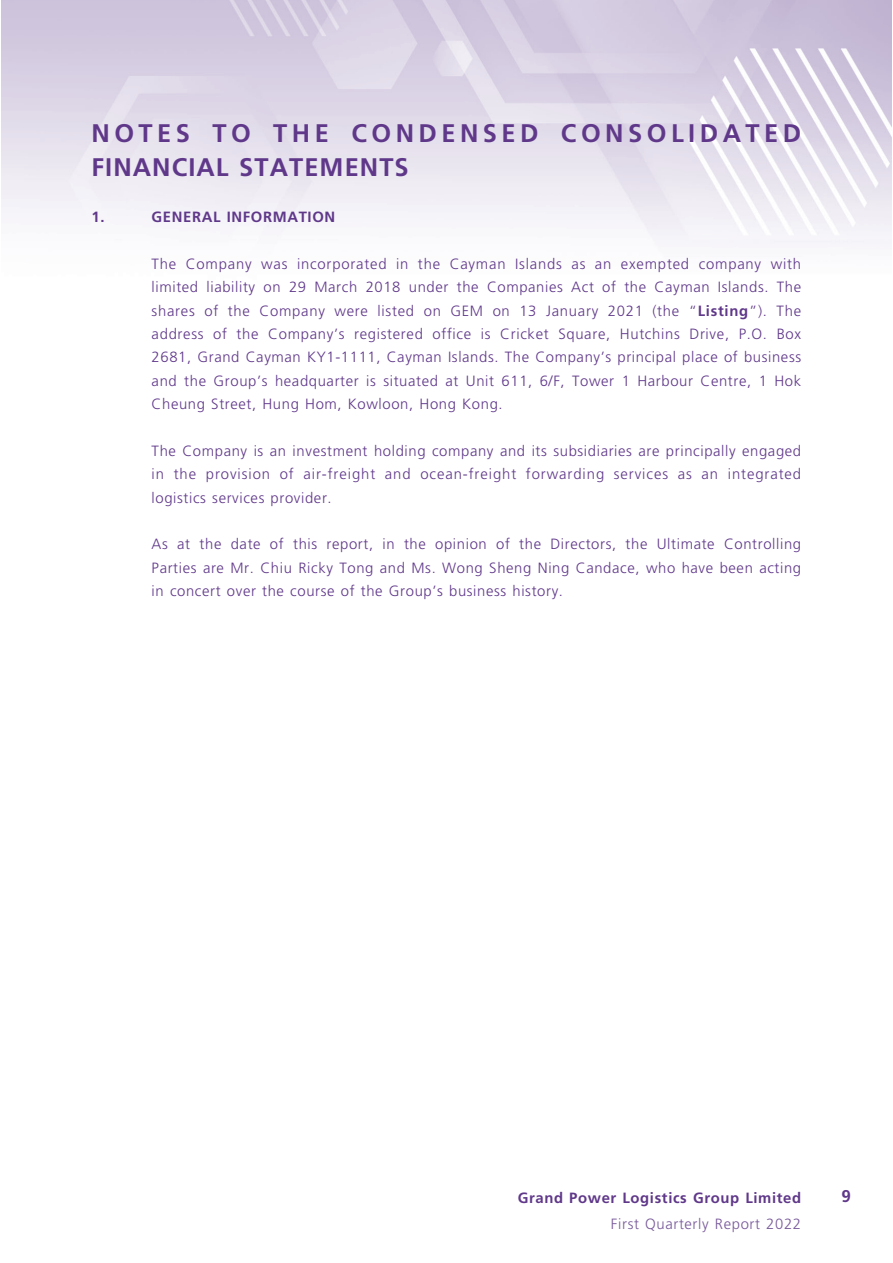
<style>
.page{position:relative;width:893px;height:1263px;background:#fff}
.page>*{position:absolute;margin:0;border:0;box-sizing:border-box;transform-origin:0 0}
.t1{font:700 25.5px/33.9px "Frutiger";letter-spacing:.175em;color:#60388a}
.t2{font:700 16.95px "Frutiger";color:#60388a}
.t3{font:300 14.85px/23.4px "Frutiger";letter-spacing:.04em;color:#60388a;text-align:justify}
.t4{font:700 14.85px "Frutiger";letter-spacing:.04em;color:#60388a}
.t5{font:300 14.85px "Frutiger";letter-spacing:.04em;color:#78599a}
.s1{font-weight:700}
</style>
<div class="page">
<img style="left:1px;top:0;width:890px;height:244px">
<h1 class="t1" style="left:91px;top:118px;width:711px">NOTES TO THE CONDENSED CONSOLIDATED<br>FINANCIAL STATEMENTS</h1>
<p class="t4" style="left:91px;top:211px;width:15px">1.</p>
<p class="t4" style="left:152px;top:211px;width:185px">GENERAL INFORMATION</p>
<p class="t3" style="left:152px;top:253px;width:651px">The Company was incorporated in the Cayman Islands as an exempted company with limited liability on 29 March 2018 under the Companies Act of the Cayman Islands. The shares of the Company were listed on GEM on 13 January 2021 (the “<span class="s1">Listing</span>”). The address of the Company’s registered office is Cricket Square, Hutchins Drive, P.O. Box 2681, Grand Cayman KY1-1111, Cayman Islands. The Company’s principal place of business and the Group’s headquarter is situated at Unit 611, 6/F, Tower 1 Harbour Centre, 1 Hok Cheung Street, Hung Hom, Kowloon, Hong Kong.</p>
<p class="t3" style="left:152px;top:440px;width:651px">The Company is an investment holding company and its subsidiaries are principally engaged in the provision of air-freight and ocean-freight forwarding services as an integrated logistics services provider.</p>
<p class="t3" style="left:152px;top:533px;width:651px">As at the date of this report, in the opinion of the Directors, the Ultimate Controlling Parties are Mr. Chiu Ricky Tong and Ms. Wong Sheng Ning Candace, who have been acting in concert over the course of the Group’s business history.</p>
<p class="t4" style="left:518px;top:1192px;width:285px">Grand Power Logistics Group Limited</p>
<p class="t2" style="left:841px;top:1189px;width:11px">9</p>
<p class="t5" style="left:611px;top:1218px;width:192px">First Quarterly Report 2022</p>
</div>
